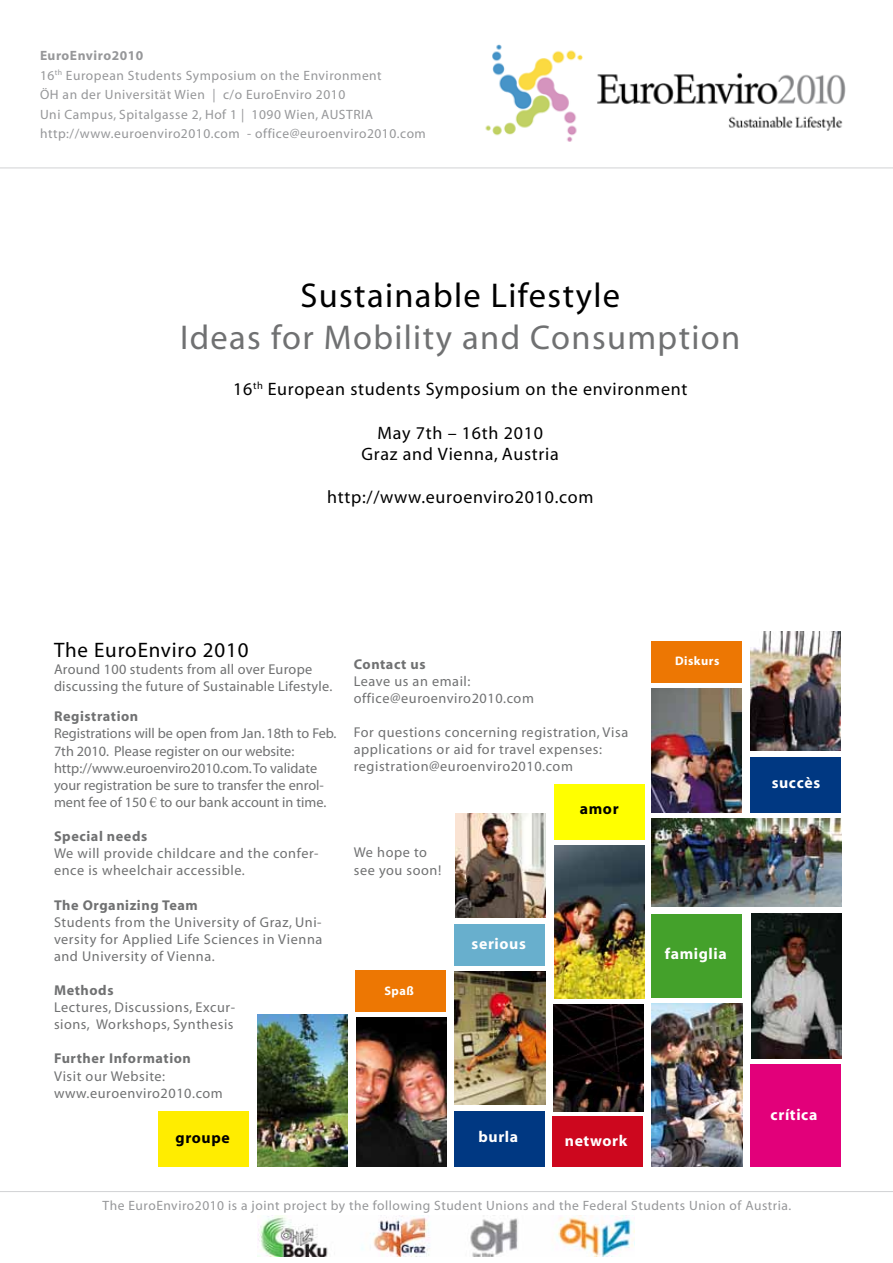
<style>
.page{position:relative;width:893px;height:1263px;background:#fff}
.page>*{position:absolute;margin:0;border:0;box-sizing:border-box;transform-origin:0 0}
.t1{font:34.5px "Myriad";letter-spacing:.04em;color:#707172}
.t2{font:34.5px "Myriad";letter-spacing:.04em;color:#000}
.t3{font:21px "Myriad";letter-spacing:.04em;color:#000}
.t4{font:18px/21.6px "Myriad";letter-spacing:.04em;color:#000;text-align:center}
.t5{font:700 15.75px "Myriad";letter-spacing:.04em;color:#fff}
.t6{font:700 15.75px "Myriad";letter-spacing:.04em;color:#000}
.t7{font:14.25px/17.1px "Myriad";letter-spacing:.035em;color:#707172}
.t8{font:14.25px/17.1px "Myriad";color:#707172}
.t9{font:700 14.25px "Myriad";letter-spacing:.04em;color:#707172}
.t10{font:13.5px/19.5px "Myriad";letter-spacing:.04em;color:#969799}
.t11{font:700 12.3px "Myriad";letter-spacing:.04em;color:#fff}
.s1{font-weight:700}
.s2{font-family:"Times New Roman"}
</style>
<div class="page">
<svg style="left:0;top:167px;width:893px;height:1px"></svg>
<img style="left:485px;top:44px;width:361px;height:98px">
<img style="left:554px;top:845px;width:90px;height:154px">
<img style="left:652px;top:688px;width:90px;height:125px">
<img style="left:750px;top:632px;width:91px;height:118px">
<img style="left:652px;top:1003px;width:90px;height:163px">
<img style="left:751px;top:913px;width:90px;height:146px">
<div style="left:751px;top:1064px;width:90px;height:103px;background:#e2007a"></div>
<img style="left:455px;top:814px;width:90px;height:104px">
<img style="left:652px;top:819px;width:189px;height:87px">
<div style="left:651px;top:914px;width:91px;height:84px;background:#44a12b"></div>
<div style="left:750px;top:757px;width:91px;height:55px;background:#003882"></div>
<div style="left:455px;top:924px;width:90px;height:41px;background:#68afcd"></div>
<div style="left:651px;top:641px;width:90px;height:41px;background:#ed7703"></div>
<div style="left:554px;top:784px;width:90px;height:55px;background:#ff0"></div>
<img style="left:553px;top:1004px;width:90px;height:108px">
<div style="left:553px;top:1116px;width:90px;height:51px;background:#cd071e"></div>
<img style="left:257px;top:1014px;width:90px;height:153px">
<img style="left:356px;top:1018px;width:90px;height:148px">
<img style="left:455px;top:971px;width:90px;height:133px">
<div style="left:455px;top:1111px;width:90px;height:55px;background:#003882"></div>
<div style="left:356px;top:970px;width:90px;height:42px;background:#ed7703"></div>
<div style="left:158px;top:1111px;width:91px;height:56px;background:#ffed00"></div>
<svg style="left:0;top:1191px;width:893px;height:66px"></svg>
<p class="t10" style="left:40px;top:46px;width:387px"><span class="s1">EuroEnviro2010<br></span>16<sup>th</sup> European Students Symposium on the Environment<br>ÖH an der Universität Wien | c/o EuroEnviro 2010<br>Uni Campus, Spitalgasse 2, Hof 1 | 1090 Wien, AUSTRIA http://www.euroenviro2010.com - office@euroenviro2010.com</p>
<h1 class="t2" style="left:300px;top:278px;width:321px">Sustainable Lifestyle</h1>
<h1 class="t1" style="left:180px;top:320px;width:562px">Ideas for Mobility and Consumption</h1>
<p class="t4" style="left:233px;top:379px;width:456px">16<sup>th</sup> European students Symposium on the environment</p>
<p class="t4" style="left:362px;top:422px;width:199px">May 7th – 16th 2010<br>Graz and Vienna, Austria</p>
<p class="t4" style="left:327px;top:487px;width:268px">http://www.euroenviro2010.com</p>
<h2 class="t3" style="left:54px;top:639px;width:196px">The EuroEnviro 2010</h2>
<p class="t7" style="left:54px;top:661px;width:280px">Around 100 students from all over Europe discussing the future of Sustainable Lifestyle.</p>
<p class="t9" style="left:54px;top:709px;width:86px">Registration</p>
<p class="t8" style="left:54px;top:726px;width:284px">Registrations will be open from Jan. 18th to Feb.<br>7th 2010. Please register on our website: http://www.euroenviro2010.com. To validate your registration be sure to transfer the enrol&shy;ment fee of 150 <span class="s2">€</span> to our bank account in time.</p>
<p class="t9" style="left:54px;top:829px;width:95px">Special needs</p>
<p class="t7" style="left:54px;top:845px;width:266px">We will provide childcare and the confer&shy;ence is wheelchair accessible.</p>
<p class="t9" style="left:54px;top:897px;width:145px">The Organizing Team</p>
<p class="t7" style="left:54px;top:914px;width:270px;text-align:justify">Students from the University of Graz, Uni&shy;versity for Applied Life Sciences in Vienna and University of Vienna.</p>
<p class="t9" style="left:54px;top:983px;width:61px">Methods</p>
<p class="t7" style="left:54px;top:999px;width:183px">Lectures, Discussions, Excur&shy;sions, Workshops, Synthesis</p>
<p class="t9" style="left:54px;top:1051px;width:138px">Further Information</p>
<p class="t7" style="left:54px;top:1068px;width:170px">Visit our Website: www.euroenviro2010.com</p>
<p class="t9" style="left:354px;top:656px;width:73px">Contact us</p>
<p class="t7" style="left:354px;top:673px;width:182px">Leave us an email: office@euroenviro2010.com</p>
<p class="t7" style="left:354px;top:724px;width:276px">For questions concerning registration, Visa applications or aid for travel expenses: registration@euroenviro2010.com</p>
<p class="t7" style="left:354px;top:843px;width:89px;line-height:18px">We hope to see you soon!</p>
<p class="t11" style="left:384px;top:984px;width:31px">Spaß</p>
<p class="t5" style="left:472px;top:935px;width:56px">serious</p>
<p class="t6" style="left:580px;top:801px;width:40px">amor</p>
<p class="t5" style="left:479px;top:1129px;width:41px">burla</p>
<p class="t6" style="left:176px;top:1129px;width:56px">groupe</p>
<p class="t5" style="left:565px;top:1132px;width:64px">network</p>
<p class="t11" style="left:675px;top:654px;width:46px">Diskurs</p>
<p class="t5" style="left:665px;top:945px;width:64px">famiglia</p>
<p class="t5" style="left:772px;top:775px;width:50px">succès</p>
<p class="t5" style="left:771px;top:1106px;width:48px">crítica</p>
<p class="t10" style="left:103px;top:1196px;width:690px">The EuroEnviro2010 is a joint project by the following Student Unions and the Federal Students Union of Austria.</p>
</div>
